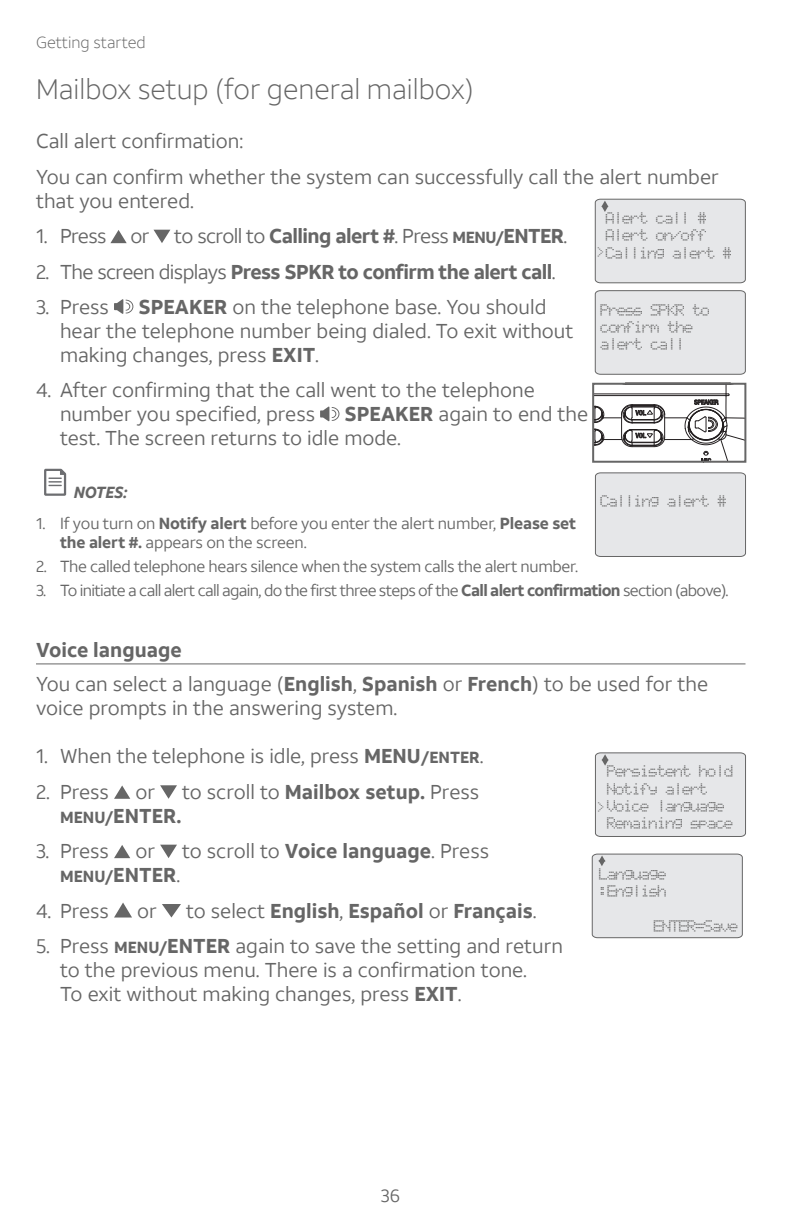
<style>
.page{position:relative;width:794px;height:1225px;background:#fff}
.page>*{position:absolute;margin:0;border:0;box-sizing:border-box;transform-origin:0 0}
._1_1_-_Heading_copy{font:300 28px "ATT Aleck Sans";color:#666}
._2_0_-_Body{font:20px/24px "ATT Aleck Sans";color:#666}
.Subhead{font:700 20px "ATT Aleck Sans";color:#666}
.Subhead-2{font:700 20px "ATT Aleck Sans";letter-spacing:-.03em;color:#666}
._2_0_-_Body-2{font:20px "ATT Aleck Sans";letter-spacing:-.03em;color:#666}
.t1{font:18px "ATT Aleck Sans";color:#666}
.t2{font:16px/19.2px "ATT Aleck Sans";letter-spacing:-.02em;color:#666}
.t3{font:16px "ATT Aleck Sans";letter-spacing:-.04em;color:#666}
._1_0_-_Section_Marke{font:300 16px "ATT Aleck Sans";color:#666}
.t4{font:700 16px "ATT Aleck Sans";color:#666}
.Note__numbered{font:italic 700 16px "ATT Aleck Sans";letter-spacing:-.02em;color:#666}
.Body_text{font:12px "Dotmat 5 x 7";letter-spacing:-.03em;color:#666}
.Body_text-2{font:10px "Dotmat 5 x 7";color:#666}
.s1{font-weight:700}
.s2{font-weight:700;font-size:16px}
.s3{font-weight:400}
.s4{font-size:16px}
.s5{font-size:20px}
.s6{font-weight:400;font-size:20px}
</style>
<div class="page">
<svg style="left:110px;top:230px;width:17px;height:13px"></svg>
<svg style="left:153px;top:230px;width:17px;height:13px"></svg>
<svg style="left:114px;top:299px;width:19px;height:15px"></svg>
<svg style="left:320px;top:406px;width:19px;height:15px"></svg>
<svg style="left:44px;top:469px;width:22px;height:27px"></svg>
<svg style="left:594px;top:198px;width:152px;height:86px;background:#e1e2e4"></svg>
<svg style="left:594px;top:290px;width:152px;height:85px;background:#e1e2e4"></svg>
<div style="left:595px;top:472px;width:151px;height:85px;background:#e6e7e9"></div>
<svg style="left:595px;top:386px;width:148px;height:74px"></svg>
<div style="left:592px;top:383px;width:154px;height:80px;border:2px solid #666"></div>
<hr style="left:36px;top:663px;width:709px;height:1px;background:#666">
<svg style="left:114px;top:785px;width:16px;height:14px"></svg>
<svg style="left:160px;top:785px;width:17px;height:14px"></svg>
<svg style="left:114px;top:845px;width:16px;height:13px"></svg>
<svg style="left:160px;top:844px;width:17px;height:14px"></svg>
<svg style="left:114px;top:902px;width:18px;height:15px"></svg>
<svg style="left:162px;top:904px;width:19px;height:13px"></svg>
<div style="left:591px;top:853px;width:152px;height:85px;background:#e6e7e9"></div>
<div style="left:595px;top:752px;width:151px;height:85px;background:#e6e7e9"></div>
<p class="_1_0_-_Section_Marke" style="left:36px;top:33px;width:111px">Getting started</p>
<p class="_1_1_-_Heading_copy" style="left:36px;top:72px;width:439px">Mailbox setup (for general mailbox)</p>
<p class="_2_0_-_Body" style="left:36px;top:129px;width:209px">Call alert confirmation:</p>
<p class="_2_0_-_Body" style="left:36px;top:165px;width:684px">You can confirm whether the system can successfully call the alert number that you entered.</p>
<p class="_2_0_-_Body-2" style="left:36px;top:224px;width:533px">1. Press or to scroll to <span class="s1">Calling alert #</span>. Press <span class="s2">MENU/</span><span class="s1">ENTER</span>.</p>
<p class="Subhead-2" style="left:36px;top:259px;width:521px"><span class="s3">2. The screen displays</span> Press SPKR to confirm the alert call<span class="s3">.</span></p>
<p class="_2_0_-_Body" style="left:36px;top:295px;width:74px">3. Press</p>
<p class="Body_text" style="left:605px;top:211px;width:102px">Alert call #</p>
<p class="Body_text" style="left:605px;top:228px;width:102px">Alert on/off</p>
<p class="Body_text-2" style="left:596px;top:246px;width:9px">&gt;</p>
<p class="Body_text" style="left:605px;top:245px;width:128px">Calling alert #</p>
<p class="_2_0_-_Body" style="left:60px;top:295px;width:515px;text-indent:78px"><span class="s1">SPEAKER</span> on the telephone base. You should hear the telephone number being dialed. To exit without making changes, press <span class="s1">EXIT</span>.</p>
<p class="_2_0_-_Body" style="left:60px;top:378px;width:476px;text-indent:-24px">4. After confirming that the call went to the telephone number you specified, press</p>
<p class="Body_text" style="left:600px;top:302px;width:111px">Press SPKR to</p>
<p class="Body_text" style="left:600px;top:319px;width:94px">confirm the</p>
<p class="Body_text" style="left:600px;top:337px;width:86px">alert call</p>
<p class="_2_0_-_Body" style="left:60px;top:402px;width:530px;text-indent:284px"><span class="s1">SPEAKER</span> again to end the test. The screen returns to idle mode.</p>
<p class="Note__numbered" style="left:74px;top:482px;width:55px">NOTES:</p>
<p class="t2" style="left:60px;top:514px;width:518px;text-indent:-24px">1. If you turn on <span class="s1">Notify alert</span> before you enter the alert number, <span class="s1">Please set the alert #.</span> appears on the screen.</p>
<p class="t2" style="left:36px;top:557px;width:543px">2. The called telephone hears silence when the system calls the alert number.</p>
<p class="t3" style="left:36px;top:581px;width:694px">3. To initiate a call alert call again, do the first three steps of the <span class="s1">Call alert confirmation</span> section (above).</p>
<p class="Body_text" style="left:600px;top:494px;width:128px">Calling alert #</p>
<p class="Subhead" style="left:36px;top:637px;width:147px">Voice language</p>
<p class="_2_0_-_Body" style="left:36px;top:672px;width:674px">You can select a language (<span class="s1">English</span>, <span class="s1">Spanish</span> or <span class="s1">French</span>) to be used for the voice prompts in the answering system.</p>
<p class="_2_0_-_Body" style="left:36px;top:744px;width:449px">1. When the telephone is idle, press <span class="s1">MENU</span><span class="s2">/ENTER</span>.</p>
<p class="_2_0_-_Body" style="left:36px;top:779px;width:74px">2. Press</p>
<p class="_2_0_-_Body" style="left:135px;top:779px;width:21px">or</p>
<p class="_2_0_-_Body" style="left:182px;top:779px;width:298px">to scroll to <span class="s1">Mailbox setup.</span> Press</p>
<p class="Subhead" style="left:60px;top:803px;width:123px"><span class="s4">MENU/</span>ENTER.</p>
<p class="_2_0_-_Body" style="left:36px;top:839px;width:74px">3. Press</p>
<p class="_2_0_-_Body" style="left:135px;top:839px;width:21px">or</p>
<p class="_2_0_-_Body" style="left:182px;top:839px;width:308px">to scroll to <span class="s1">Voice language</span>. Press</p>
<p class="t4" style="left:60px;top:866px;width:122px">MENU/<span class="s5">ENTER</span><span class="s6">.</span></p>
<p class="_2_0_-_Body" style="left:36px;top:898px;width:74px">4. Press</p>
<p class="_2_0_-_Body" style="left:137px;top:898px;width:21px">or</p>
<p class="Subhead" style="left:186px;top:897px;width:352px"><span class="s3">to select</span> English<span class="s3">,</span> Español <span class="s3">or</span> Français<span class="s3">.</span></p>
<p class="_2_0_-_Body" style="left:60px;top:933px;width:504px;text-indent:-24px">5. Press <span class="s2">MENU/</span><span class="s1">ENTER</span> again to save the setting and return to the previous menu. There is a confirmation tone.<br>To exit without making changes, press <span class="s1">EXIT</span>.</p>
<p class="Body_text" style="left:606px;top:764px;width:128px">Persistent hold</p>
<p class="Body_text" style="left:606px;top:781px;width:102px">Notify alert</p>
<p class="Body_text" style="left:606px;top:798px;width:119px">Voice language</p>
<p class="Body_text" style="left:606px;top:816px;width:128px">Remaining space</p>
<p class="Body_text-2" style="left:596px;top:800px;width:9px">&gt;</p>
<p class="Body_text" style="left:599px;top:866px;width:69px">Language</p>
<p class="Body_text" style="left:599px;top:883px;width:69px">:English</p>
<p class="Body_text" style="left:653px;top:918px;width:86px">ENTER=Save</p>
<p class="t1" style="left:381px;top:1185px;width:21px">36</p>
</div>
